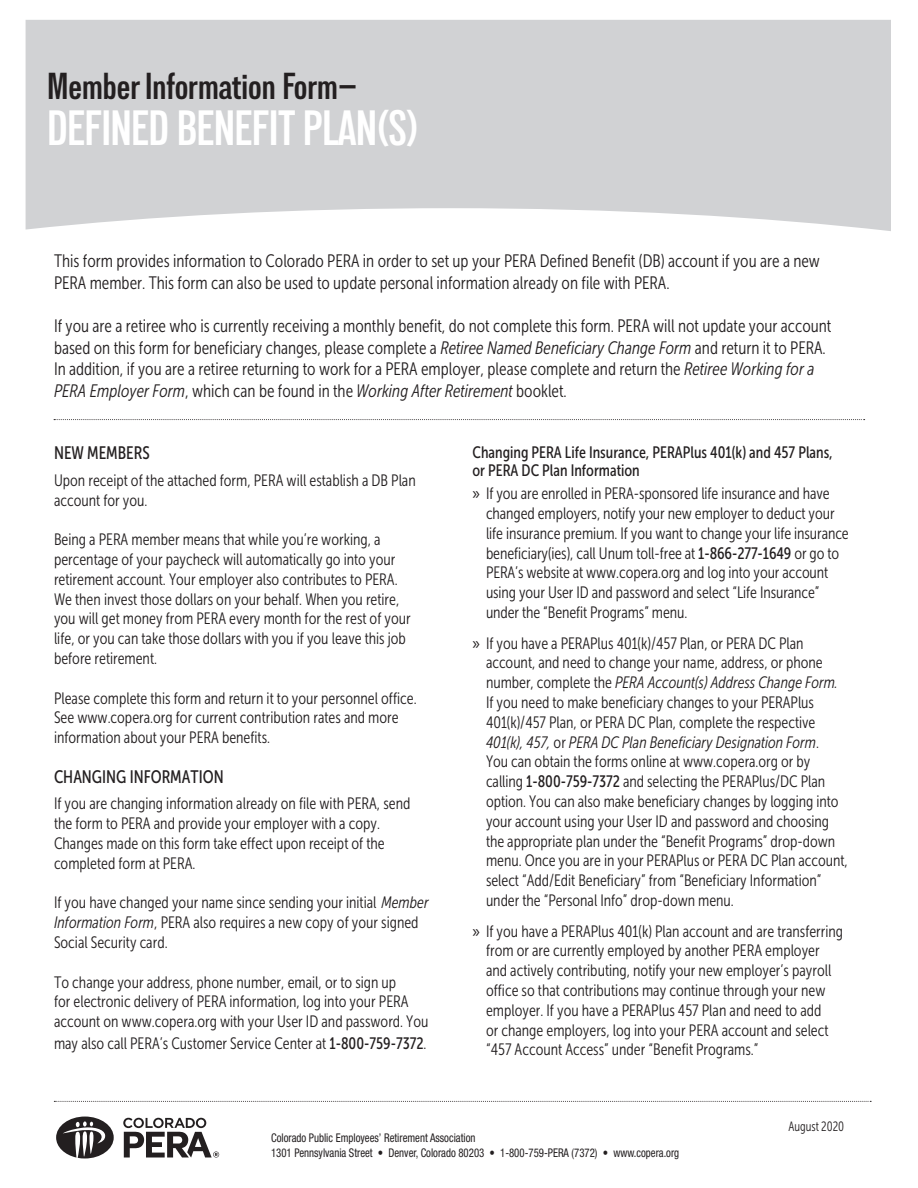
<style>
.page{position:relative;width:918px;height:1188px;background:#fff}
.page>*{position:absolute;margin:0;border:0;box-sizing:border-box;transform-origin:0 0}
.t1{font:600 condensed 49.5px "Lorimer No 2";letter-spacing:-.015em;color:#fff}
.t2{font:600 condensed 37.5px "Lorimer No 2";color:#231f20}
.Intro_Paragraph{font:18px/21.6px "Museo Sans Cond 300";color:#231f20;scale:.95 1}
.Body_Copy{font:18px "Museo Sans Cond 500";color:#231f20;scale:.95 1}
.Intro_Paragraph-2{font:18px "Museo Sans Cond 500";color:#231f20;scale:.95 1}
.Body_Copy-2{font:16.5px/19.8px "Museo Sans Cond 300";color:#231f20;scale:.95 1}
.Minor_Subhead{font:16.5px/18px "Museo Sans Cond 500";color:#231f20;scale:.95 1}
.t3{font:13.5px "Museo Sans Cond 300";color:#231f20;scale:.9 1}
.t4{font:condensed 12px "Helvetica Neue LT Std";color:#231f20;scale:.9 1}
.s1{font-style:italic}
.s2{font-family:"Museo Sans Cond 500"}
.s3{font-family:"Myriad Pro";font-size:18px}
</style>
<div class="page">
<svg style="left:54px;top:419px;width:811px;height:1px"></svg>
<svg style="left:54px;top:1101px;width:817px;height:1px"></svg>
<svg style="left:56px;top:1117px;width:58px;height:42px"></svg>
<svg style="left:123px;top:1118px;width:96px;height:40px"></svg>
<svg style="left:26px;top:20px;width:865px;height:211px;background:#d4d5d7"></svg>
<h2 class="t2" style="left:47px;top:65px;width:312px">Member Information Form—</h2>
<h1 class="t1" style="left:47px;top:101px;width:373px">DEFINED BENEFIT PLAN(S)</h1>
<p class="Intro_Paragraph" style="left:54px;top:251px;width:808px">This form provides information to Colorado PERA in order to set up your PERA Defined Benefit (DB) account if you are a new<br>PERA member. This form can also be used to update personal information already on file with PERA.</p>
<p class="Intro_Paragraph" style="left:54px;top:315px;width:820px">If you are a retiree who is currently receiving a monthly benefit, do not complete this form. PERA will not update your account based on this form for beneficiary changes, please complete a <span class="s1">Retiree Named Beneficiary Change Form</span> and return it to PERA.<br>In addition, if you are a retiree returning to work for a PERA employer, please complete and return the <span class="s1">Retiree Working for a PERA Employer Form</span>, which can be found in the <span class="s1">Working After Retirement</span> booklet.</p>
<p class="Intro_Paragraph-2" style="left:54px;top:443px;width:102px">NEW MEMBERS</p>
<p class="Body_Copy-2" style="left:54px;top:470px;width:382px">Upon receipt of the attached form, PERA will establish a DB Plan account for you.</p>
<p class="Body_Copy-2" style="left:54px;top:530px;width:377px">Being a PERA member means that while you’re working, a percentage of your paycheck will automatically go into your retirement account. Your employer also contributes to PERA.<br>We then invest those dollars on your behalf. When you retire, you will get money from PERA every month for the rest of your life, or you can take those dollars with you if you leave this job before retirement.</p>
<p class="Body_Copy-2" style="left:54px;top:688px;width:383px">Please complete this form and return it to your personnel office.<br>See www.copera.org for current contribution rates and more information about your PERA benefits.</p>
<p class="Body_Copy" style="left:54px;top:767px;width:180px">CHANGING INFORMATION</p>
<p class="Body_Copy-2" style="left:54px;top:794px;width:377px">If you are changing information already on file with PERA, send the form to PERA and provide your employer with a copy.<br>Changes made on this form take effect upon receipt of the completed form at PERA.</p>
<p class="Body_Copy-2" style="left:54px;top:893px;width:396px">If you have changed your name since sending your initial <span class="s1">Member<br>Information Form</span>, PERA also requires a new copy of your signed<br>Social Security card.</p>
<p class="Body_Copy-2" style="left:54px;top:972px;width:396px">To change your address, phone number, email, or to sign up<br>for electronic delivery of PERA information, log into your PERA account on www.copera.org with your User ID and password. You</p>
<p class="Body_Copy-2" style="left:54px;top:1033px;width:394px">may also call PERA’s Customer Service Center at <span class="s2">1-800-759-7372</span>.</p>
<h3 class="Minor_Subhead" style="left:472px;top:444px;width:381px">Changing PERA Life Insurance, PERAPlus 401(k) and 457 Plans, or PERA DC Plan Information</h3>
<p class="Body_Copy-2" style="left:486px;top:484px;width:383px;text-indent:-14px"><span class="s3">»</span> If you are enrolled in PERA-sponsored life insurance and have changed employers, notify your new employer to deduct your life insurance premium. If you want to change your life insurance beneficiary(ies), call Unum toll-free at <span class="s2">1-866-277-1649</span> or go to PERA’s website at www.copera.org and log into your account using your User ID and password and select “Life Insurance” under the “Benefit Programs” menu.</p>
<p class="Body_Copy-2" style="left:486px;top:633px;width:383px;text-indent:-14px"><span class="s3">»</span> If you have a PERAPlus 401(k)/457 Plan, or PERA DC Plan account, and need to change your name, address, or phone number, complete the <span class="s1">PERA Account(s) Address Change Form.<br></span>If you need to make beneficiary changes to your PERAPlus 401(k)/457 Plan, or PERA DC Plan, complete the respective <span class="s1">401(k), 457,</span> or <span class="s1">PERA DC Plan Beneficiary Designation Form</span>.<br>You can obtain the forms online at www.copera.org or by calling <span class="s2">1-800-759-7372</span> and selecting the PERAPlus/DC Plan option. You can also make beneficiary changes by logging into your account using your User ID and password and choosing the appropriate plan under the “Benefit Programs” drop-down menu. Once you are in your PERAPlus or PERA DC Plan account, select “Add/Edit Beneficiary” from “Beneficiary Information” under the “Personal Info” drop-down menu.</p>
<p class="Body_Copy-2" style="left:486px;top:921px;width:377px;text-indent:-14px"><span class="s3">»</span> If you have a PERAPlus 401(k) Plan account and are transferring from or are currently employed by another PERA employer and actively contributing, notify your new employer’s payroll office so that contributions may continue through your new employer. If you have a PERAPlus 457 Plan and need to add<br>or change employers, log into your PERA account and select “457 Account Access” under “Benefit Programs.”</p>
<p class="t4" style="left:271px;top:1130px;width:229px">Colorado Public Employees’ Retirement Association</p>
<p class="t4" style="left:271px;top:1145px;width:455px">1301 Pennsylvania Street • Denver, Colorado 80203 • 1-800-759-PERA (7372) • www.copera.org</p>
<p class="t3" style="left:789px;top:1119px;width:63px">August 2020</p>
</div>
